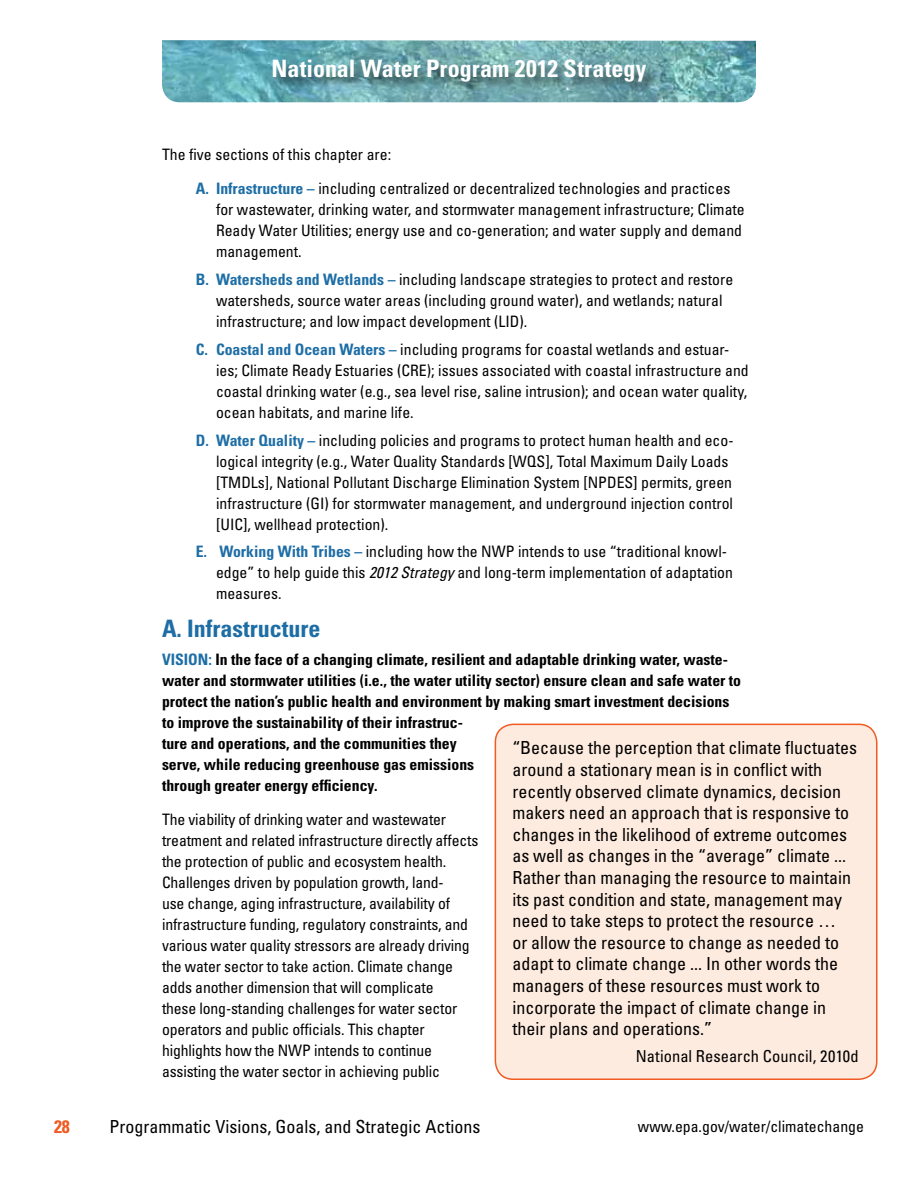
<style>
.page{position:relative;width:918px;height:1188px;background:#fff}
.page>*{position:absolute;margin:0;border:0;box-sizing:border-box;transform-origin:0 0}
.t1{font:700 condensed 24px "Univers LT Std";letter-spacing:.005em;color:#fff}
.subhead1{font:700 condensed 24px "Univers LT Std";color:#1e6ea6}
.Orange_Box_Subhead{font:condensed 18px/21.6px "Univers LT Std";color:#000}
.t2{font:700 condensed 18px "Univers LT Std";color:#f15a22}
.Box_attribution_line{font:condensed 16.5px "Univers LT Std";letter-spacing:.005em;color:#000}
._2nd_para_main_blue{font:condensed 15.75px/21px "Univers LT Std";color:#000}
.main_body_text{font:condensed 15.75px/21px "Univers LT Std";letter-spacing:-.01em;color:#000}
.main_body_text-2{font:700 condensed 15.75px/21px "Univers LT Std";color:#000}
.s1{font-weight:700;color:#1e6ea6}
.s2{font-style:italic}
.s3{color:#1e6ea6}
</style>
<div class="page">
<img style="left:162px;top:40px;width:594px;height:62px">
<div style="left:273px;top:59px;width:385px;height:36px;background:#000;opacity:.5"></div>
<div style="left:495px;top:724px;width:382px;height:355px;background:#feebdf;border-radius:18px"></div>
<div style="left:495px;top:724px;width:383px;height:356px;border:2px solid #f15a22;border-radius:18px"></div>
<h1 class="t1" style="left:272px;top:54px;width:376px">National Water Program 2012 Strategy</h1>
<p class="main_body_text" style="left:162px;top:144px;width:231px">The five sections of this chapter are:</p>
<p class="_2nd_para_main_blue" style="left:216px;top:178px;width:530px;text-indent:-20px"><span class="s1">A. Infrastructure –</span> including centralized or decentralized technologies and practices for wastewater, drinking water, and stormwater management infrastructure; Climate Ready Water Utilities; energy use and co-generation; and water supply and demand management.</p>
<p class="_2nd_para_main_blue" style="left:216px;top:269px;width:519px;text-indent:-20px"><span class="s1">B. Watersheds and Wetlands –</span> including landscape strategies to protect and restore watersheds, source water areas (including ground water), and wetlands; natural infrastructure; and low impact development (LID).</p>
<p class="_2nd_para_main_blue" style="left:216px;top:339px;width:534px;text-indent:-20px"><span class="s1">C. Coastal and Ocean Waters –</span> including programs for coastal wetlands and estuar&shy;ies; Climate Ready Estuaries (CRE); issues associated with coastal infrastructure and coastal drinking water (e.g., sea level rise, saline intrusion); and ocean water quality, ocean habitats, and marine life.</p>
<p class="_2nd_para_main_blue" style="left:216px;top:429px;width:519px;text-indent:-20px"><span class="s1">D. Water Quality –</span> including policies and programs to protect human health and eco&shy;logical integrity (e.g., Water Quality Standards [WQS], Total Maximum Daily Loads [TMDLs], National Pollutant Discharge Elimination System [NPDES] permits, green infrastructure (GI) for stormwater management, and underground injection control [UIC], wellhead protection).</p>
<p class="_2nd_para_main_blue" style="left:216px;top:541px;width:519px;text-indent:-20px"><span class="s1">E. Working With Tribes –</span> including how the NWP intends to use “traditional knowl&shy;edge” to help guide this <span class="s2">2012 Strategy</span> and long-term implementation of adaptation measures.</p>
<p class="subhead1" style="left:162px;top:614px;width:160px">A. Infrastructure</p>
<p class="main_body_text-2" style="left:162px;top:648px;width:581px"><span class="s3">VISION:</span> In the face of a changing climate, resilient and adaptable drinking water, waste&shy;water and stormwater utilities (i.e., the water utility sector) ensure clean and safe water to protect the nation’s public health and environment by making smart investment decisions to improve the sustainability of their infrastruc-<br>ture and operations, and the communities they<br>serve, while reducing greenhouse gas emissions<br>through greater energy efficiency.</p>
<p class="main_body_text" style="left:162px;top:809px;width:318px">The viability of drinking water and wastewater treatment and related infrastructure directly affects the protection of public and ecosystem health.<br>Challenges driven by population growth, land-<br>use change, aging infrastructure, availability of infrastructure funding, regulatory constraints, and various water quality stressors are already driving the water sector to take action. Climate change adds another dimension that will complicate<br>these long-standing challenges for water sector operators and public officials. This chapter highlights how the NWP intends to continue assisting the water sector in achieving public</p>
<p class="Orange_Box_Subhead" style="left:512px;top:737px;width:346px">“Because the perception that climate fluctuates around a stationary mean is in conflict with recently observed climate dynamics, decision makers need an approach that is responsive to changes in the likelihood of extreme outcomes as well as changes in the “average” climate ...<br>Rather than managing the resource to maintain its past condition and state, management may need to take steps to protect the resource …<br>or allow the resource to change as needed to adapt to climate change ... In other words the managers of these resources must work to incorporate the impact of climate change in their plans and operations.”</p>
<p class="Box_attribution_line" style="left:636px;top:1045px;width:225px">National Research Council, 2010d</p>
<p class="t2" style="left:54px;top:1116px;width:17px">28</p>
<p class="Orange_Box_Subhead" style="left:110px;top:1116px;width:372px">Programmatic Visions, Goals, and Strategic Actions</p>
<p class="main_body_text" style="left:638px;top:1116px;width:228px">www.epa.gov/water/climatechange</p>
</div>
